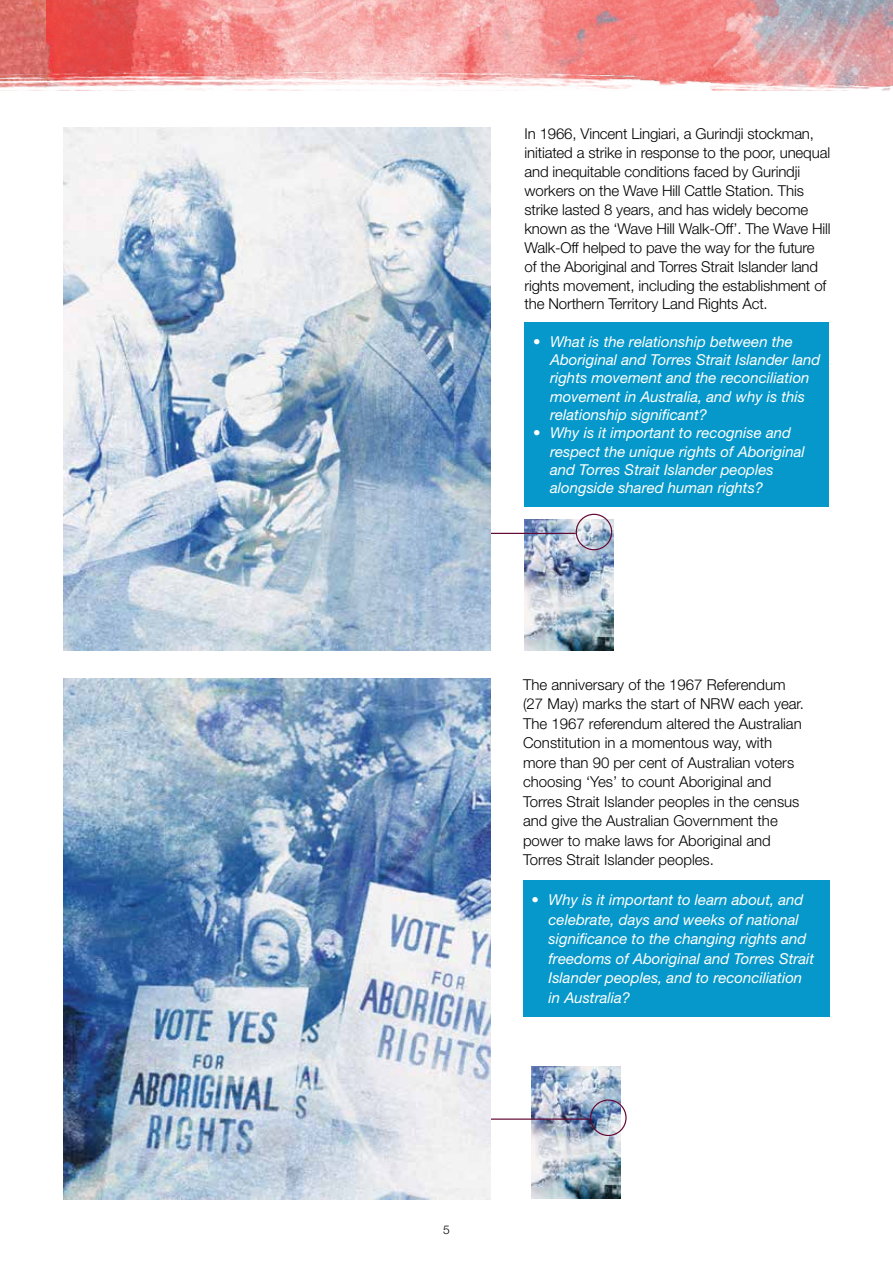
<style>
.page{position:relative;width:893px;height:1263px;background:#fff}
.page>*{position:absolute;margin:0;border:0;box-sizing:border-box;transform-origin:0 0}
.t1{font:300 15px/18.9px "Helvetica Neue";letter-spacing:-.01em;color:#000}
.t2{font:italic 15px/18.3px "Helvetica Neue";color:#fff}
.t3{font:300 12px "Helvetica Neue";color:#000}
</style>
<div class="page">
<img style="left:0;top:0;width:47px;height:62px">
<img style="left:829px;top:0;width:64px;height:62px">
<img style="left:47px;top:0;width:782px;height:62px">
<img style="left:0;top:62px;width:893px;height:29px">
<div style="left:524px;top:322px;width:305px;height:185px;background:#0698ca"></div>
<div style="left:523px;top:880px;width:306px;height:136px;background:#0698ca"></div>
<img style="left:524px;top:519px;width:89px;height:132px">
<img style="left:532px;top:1067px;width:89px;height:131px">
<hr style="left:457px;top:533px;width:119px;height:1px;background:#630832">
<div style="left:576px;top:514px;width:36px;height:36px;border:1px solid #630832;border-radius:50%"></div>
<hr style="left:478px;top:1118px;width:112px;height:2px;background:#630832">
<div style="left:590px;top:1099px;width:37px;height:37px;border:1px solid #630832;border-radius:50%"></div>
<img style="left:64px;top:678px;width:426px;height:521px">
<img style="left:64px;top:128px;width:426px;height:523px">
<p class="t1" style="left:524px;top:124px;width:308px">In 1966, Vincent Lingiari, a Gurindji stockman, initiated a strike in response to the poor, unequal and inequitable conditions faced by Gurindji workers on the Wave Hill Cattle Station. This strike lasted 8 years, and has widely become known as the ‘Wave Hill Walk-Off’. The Wave Hill Walk-Off helped to pave the way for the future<br>of the Aboriginal and Torres Strait Islander land rights movement, including the establishment of the Northern Territory Land Rights Act.</p>
<p class="t2" style="left:550px;top:332px;width:272px;text-indent:-17px">• What is the relationship between the Aboriginal and Torres Strait Islander land rights movement and the reconciliation movement in Australia, and why is this relationship significant?</p>
<p class="t2" style="left:550px;top:424px;width:256px;text-indent:-17px">• Why is it important to recognise and respect the unique rights of Aboriginal and Torres Strait Islander peoples alongside shared human rights?</p>
<p class="t1" style="left:523px;top:674px;width:283px;line-height:19.5px">The anniversary of the 1967 Referendum (27 May) marks the start of NRW each year.<br>The 1967 referendum altered the Australian Constitution in a momentous way, with more than 90 per cent of Australian voters choosing ‘Yes’ to count Aboriginal and Torres Strait Islander peoples in the census and give the Australian Government the power to make laws for Aboriginal and Torres Strait Islander peoples.</p>
<p class="t2" style="left:549px;top:890px;width:267px;line-height:19.5px;text-indent:-17px">• Why is it important to learn about, and celebrate, days and weeks of national significance to the changing rights and freedoms of Aboriginal and Torres Strait Islander peoples, and to reconciliation in Australia?</p>
<p class="t3" style="left:443px;top:1222px;width:8px">5</p>
</div>
